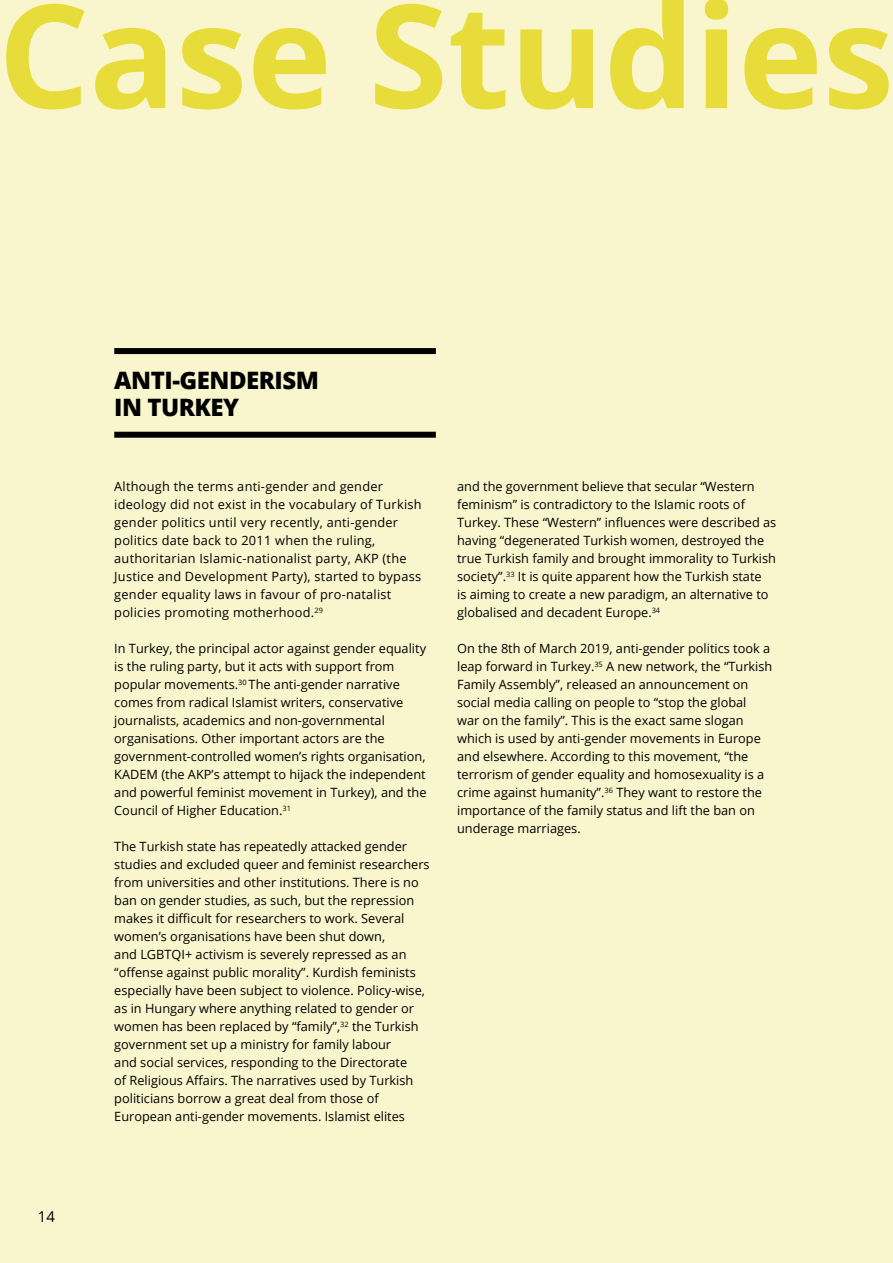
<style>
.page{position:relative;width:893px;height:1263px;background:#f9f6ce}
.page>*{position:absolute;margin:0;border:0;box-sizing:border-box;transform-origin:0 0}
.t1{font:700 144px "Open Sans";letter-spacing:-.005em;color:#e8dc3a}
.t2{font:800 24px/27px "Open Sans";letter-spacing:-.02em;color:#000}
.t3{font:15px "Open Sans";color:#000}
.t4{font:12.75px/18px "Open Sans";color:#000}
.t5{font:12.75px/18px "Open Sans";letter-spacing:.02em;color:#000}
</style>
<div class="page">
<div style="left:114px;top:348px;width:322px;height:6px;background:#000"></div>
<div style="left:114px;top:432px;width:322px;height:6px;background:#000"></div>
<h1 class="t1" style="left:-2px;top:-46px;width:898px">Case Studies</h1>
<p class="t3" style="left:38px;top:1207px;width:19px">14</p>
<h2 class="t2" style="left:114px;top:365px;width:206px">ANTI-GENDERISM<br>IN TURKEY</h2>
<p class="t5" style="left:114px;top:477px;width:309px">Although the terms anti-gender and gender ideology did not exist in the vocabulary of Turkish gender politics until very recently, anti-gender politics date back to 2011 when the ruling, authoritarian Islamic-nationalist party, AKP (the Justice and Development Party), started to bypass gender equality laws in favour of pro-natalist policies promoting motherhood.<sup>29</sup></p>
<p class="t4" style="left:114px;top:639px;width:314px">In Turkey, the principal actor against gender equality is the ruling party, but it acts with support from popular movements.<sup>30</sup> The anti-gender narrative comes from radical Islamist writers, conservative journalists, academics and non-governmental organisations. Other important actors are the government-controlled women’s rights organisation, KADEM (the AKP’s attempt to hijack the independent and powerful feminist movement in Turkey), and the Council of Higher Education.<sup>31</sup></p>
<p class="t4" style="left:114px;top:837px;width:317px">The Turkish state has repeatedly attacked gender studies and excluded queer and feminist researchers from universities and other institutions. There is no ban on gender studies, as such, but the repression makes it difficult for researchers to work. Several women’s organisations have been shut down,<br>and LGBTQI+ activism is severely repressed as an “offense against public morality”. Kurdish feminists especially have been subject to violence. Policy-wise, as in Hungary where anything related to gender or women has been replaced by “family”,<sup>32</sup> the Turkish government set up a ministry for family labour<br>and social services, responding to the Directorate<br>of Religious Affairs. The narratives used by Turkish politicians borrow a great deal from those of European anti-gender movements. Islamist elites</p>
<p class="t4" style="left:457px;top:477px;width:321px">and the government believe that secular “Western feminism” is contradictory to the Islamic roots of Turkey. These “Western” influences were described as having “degenerated Turkish women, destroyed the true Turkish family and brought immorality to Turkish society”.<sup>33</sup> It is quite apparent how the Turkish state<br>is aiming to create a new paradigm, an alternative to globalised and decadent Europe.<sup>34</sup></p>
<p class="t4" style="left:457px;top:639px;width:317px">On the 8th of March 2019, anti-gender politics took a leap forward in Turkey.<sup>35</sup> A new network, the “Turkish Family Assembly”, released an announcement on social media calling on people to “stop the global<br>war on the family”. This is the exact same slogan which is used by anti-gender movements in Europe and elsewhere. According to this movement, “the terrorism of gender equality and homosexuality is a crime against humanity”.<sup>36</sup> They want to restore the importance of the family status and lift the ban on underage marriages.</p>
</div>
